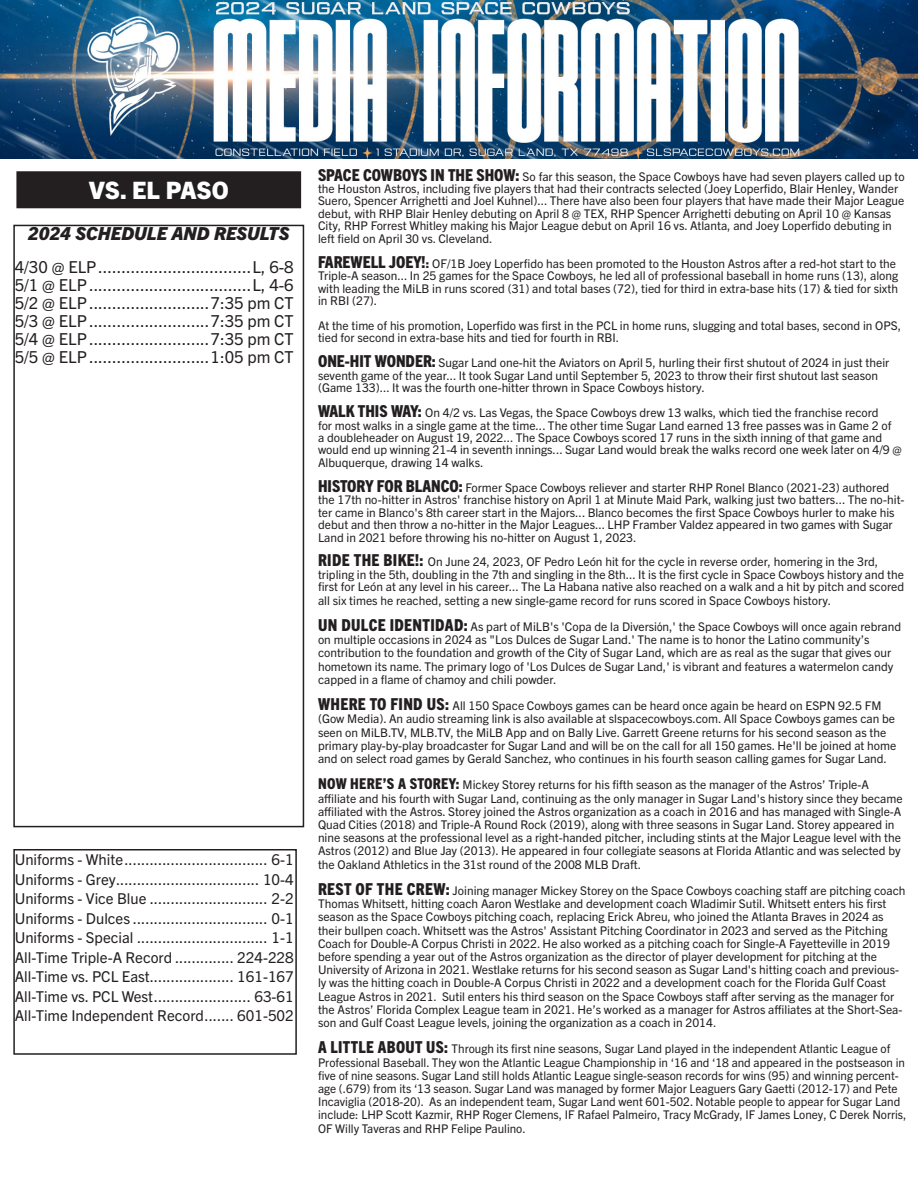
<style>
.page{position:relative;width:918px;height:1188px;background:#fff}
.page>*{position:absolute;margin:0;border:0;box-sizing:border-box;transform-origin:0 0}
.t1{font:800 24px "Trade Gothic Next LT Pro";letter-spacing:-.005em;color:#fff}
.t2{font:italic 800 18px "Trade Gothic Next LT Pro";color:#231f20}
.t3{font:16.5px "Trade Gothic Next LT Pro";color:#231f20}
.t4{font:15px "Trade Gothic Next LT Pro";color:#231f20}
.t5{font:12px/13.2px "Trade Gothic Next LT Pro";color:#231f20}
.s1{font-weight:800;font-stretch:condensed;font-size:16.5px}
.s2{font-weight:800}
.s3{font-family:"Arial Narrow"}
.s4{font-weight:800;font-stretch:condensed;font-size:15px}
</style>
<div class="page">
<div style="left:13px;top:849px;width:284px;height:206px;border:2px solid #231f20"></div>
<img style="left:0;top:0;width:918px;height:158px">
<div style="left:17px;top:172px;width:283px;height:36px;background:#231f20"></div>
<div style="left:16px;top:171px;width:285px;height:37px;border:2px solid #231f20"></div>
<div style="left:13px;top:225px;width:291px;height:602px;border:2px solid #231f20"></div>
<p class="t1" style="left:89px;top:173px;width:141px">VS. EL PASO</p>
<p class="t2" style="left:28px;top:221px;width:263px">2024 SCHEDULE AND RESULTS</p>
<p class="t3" style="left:15px;top:256px;width:280px">4/30 @ ELP.................................L, 6-8</p>
<p class="t3" style="left:15px;top:274px;width:280px">5/1 @ ELP...................................L, 4-6</p>
<p class="t3" style="left:15px;top:292px;width:280px">5/2 @ ELP..........................7:35 pm CT</p>
<p class="t3" style="left:15px;top:310px;width:280px">5/3 @ ELP..........................7:35 pm CT</p>
<p class="t3" style="left:15px;top:328px;width:280px">5/4 @ ELP..........................7:35 pm CT</p>
<p class="t3" style="left:15px;top:346px;width:280px">5/5 @ ELP..........................1:05 pm CT</p>
<p class="t4" style="left:15px;top:849px;width:281px">Uniforms - White.................................. 6-1</p>
<p class="t4" style="left:15px;top:869px;width:281px">Uniforms - Grey.................................. 10-4</p>
<p class="t4" style="left:15px;top:888px;width:281px">Uniforms - Vice Blue ............................ 2-2</p>
<p class="t4" style="left:15px;top:908px;width:281px">Uniforms - Dulces ................................ 0-1</p>
<p class="t4" style="left:15px;top:927px;width:281px">Uniforms - Special ............................... 1-1</p>
<p class="t4" style="left:15px;top:947px;width:281px">All-Time Triple-A Record .............. 224-228</p>
<p class="t4" style="left:15px;top:966px;width:281px">All-Time vs. PCL East.................... 161-167</p>
<p class="t4" style="left:15px;top:986px;width:281px">All-Time vs. PCL West....................... 63-61</p>
<p class="t4" style="left:15px;top:1005px;width:281px">All-Time Independent Record....... 601-502</p>
<p class="t5" style="left:318px;top:169px;width:588px;line-height:12.5px"><span class="s1">SPACE COWBOYS IN THE SHOW:</span> So far this season, the Space Cowboys have had seven players called up to the Houston Astros, including five players that had their contracts selected (Joey Loperfido, Blair Henley, Wander Suero, Spencer Arrighetti and Joel Kuhnel)... There have also been four players that have made their Major League debut, with RHP Blair Henley debuting on April 8 @ TEX, RHP Spencer Arrighetti debuting on April 10 @ Kansas City, RHP Forrest Whitley making his Major League debut on April 16 vs. Atlanta, and Joey Loperfido debuting in left field on April 30 vs. Cleveland.</p>
<p class="t5" style="left:318px;top:256px;width:582px;line-height:12.5px"><span class="s1">FAREWELL JOEY!</span><span class="s2">:</span> OF/1B Joey Loperfido has been promoted to the Houston Astros after a red-hot start to the Triple-A season... In 25 games for the Space Cowboys, he led all of professional baseball in home runs (13), along with leading the MiLB in runs scored (31) and total bases (72), tied for third in extra-base hits (17) &amp; tied for sixth in RBI (27).</p>
<p class="t5" style="left:318px;top:319px;width:585px;line-height:12.5px">At the time of his promotion, Loperfido was first in the PCL in home runs, slugging and total bases, second in OPS, tied for second in extra-base hits and tied for fourth in RBI.</p>
<p class="t5" style="left:318px;top:356px;width:573px;line-height:12.5px"><span class="s1">ONE-HIT WONDER:</span> Sugar Land one-hit the Aviators on April 5, hurling their first shutout of 2024 in just their seventh game of the year... It took Sugar Land until September 5, 2023 to throw their first shutout last season (Game 133)... It was the fourth one-hitter thrown in Space Cowboys history.</p>
<p class="t5" style="left:318px;top:406px;width:585px;line-height:12.5px"><span class="s1">WALK THIS WAY:</span> On 4/2 vs. Las Vegas, the Space Cowboys drew 13 walks, which tied the franchise record<br>for most walks in a single game at the time... The other time Sugar Land earned 13 free passes was in Game 2 of<br>a doubleheader on August 19, 2022... The Space Cowboys scored 17 runs in the sixth inning of that game and would end up winning 21-4 in seventh innings... Sugar Land would break the walks record one week later on 4/9 @ Albuquerque, drawing 14 walks.</p>
<p class="t5" style="left:318px;top:480px;width:588px;line-height:12.5px"><span class="s1">HISTORY FOR BLANCO:</span> Former Space Cowboys reliever and starter RHP Ronel Blanco (2021-23) authored the 17th no-hitter in Astros' franchise history on April 1 at Minute Maid Park, walking just two batters... The no-hit&shy;ter came in Blanco's 8th career start in the Majors... Blanco becomes the first Space Cowboys hurler to make his debut and then throw a no-hitter in the Major Leagues... LHP Framber Valdez appeared in two games with Sugar Land in 2021 before throwing his no-hitter on August 1, 2023.</p>
<p class="t5" style="left:318px;top:555px;width:588px;line-height:12.8px"><span class="s1">RIDE THE BIKE!:</span> On June 24, 2023, OF Pedro León hit for the cycle in reverse order, homering in the 3rd, tripling in the 5th, doubling in the 7th and singling in the 8th... It is the first cycle in Space Cowboys history and the first for León at any level in his career... The La Habana native also reached on a walk and a hit by pitch and scored all six times he reached, setting a new single-game record for runs scored in Space Cowboys history.</p>
<p class="t5" style="left:318px;top:619px;width:585px"><span class="s1">UN DULCE IDENTIDAD:</span> As part of MiLB's 'Copa de la Diversi<span class="s3">ó</span>n,' the Space Cowboys will once again rebrand on multiple occasions in 2024 as "Los Dulces de Sugar Land.' The name is to honor the Latino community’s contribution to the foundation and growth of the City of Sugar Land, which are as real as the sugar that gives our hometown its name. The primary logo of 'Los Dulces de Sugar Land,' is vibrant and features a watermelon candy capped in a flame of chamoy and chili powder.</p>
<p class="t5" style="left:318px;top:698px;width:580px"><span class="s1">WHERE TO FIND US:</span> All 150 Space Cowboys games can be heard once again be heard on ESPN 92.5 FM (Gow Media). An audio streaming link is also available at slspacecowboys.com. All Space Cowboys games can be seen on MiLB.TV, MLB.TV, the MiLB App and on Bally Live. Garrett Greene returns for his second season as the primary play-by-play broadcaster for Sugar Land and will be on the call for all 150 games. He'll be joined at home and on select road games by Gerald Sanchez, who continues in his fourth season calling games for Sugar Land.</p>
<p class="t5" style="left:318px;top:778px;width:586px"><span class="s4">NOW HERE’S A STOREY:</span> Mickey Storey returns for his fifth season as the manager of the Astros’ Triple-A affiliate and his fourth with Sugar Land, continuing as the only manager in Sugar Land's history since they became affiliated with the Astros. Storey joined the Astros organization as a coach in 2016 and has managed with Single-A Quad Cities (2018) and Triple-A Round Rock (2019), along with three seasons in Sugar Land. Storey appeared in nine seasons at the professional level as a right-handed pitcher, including stints at the Major League level with the Astros (2012) and Blue Jay (2013). He appeared in four collegiate seasons at Florida Atlantic and was selected by the Oakland Athletics in the 31st round of the 2008 MLB Draft.</p>
<p class="t5" style="left:318px;top:883px;width:589px"><span class="s1">REST OF THE CREW:</span> Joining manager Mickey Storey on the Space Cowboys coaching staff are pitching coach Thomas Whitsett, hitting coach Aaron Westlake and development coach Wladimir Sutil. Whitsett enters his first season as the Space Cowboys pitching coach, replacing Erick Abreu, who joined the Atlanta Braves in 2024 as their bullpen coach. Whitsett was the Astros' Assistant Pitching Coordinator in 2023 and served as the Pitching Coach for Double-A Corpus Christi in 2022. He also worked as a pitching coach for Single-A Fayetteville in 2019 before spending a year out of the Astros organization as the director of player development for pitching at the University of Arizona in 2021. Westlake returns for his second season as Sugar Land's hitting coach and previous&shy;ly was the hitting coach in Double-A Corpus Christi in 2022 and a development coach for the Florida Gulf Coast League Astros in 2021. Sutil enters his third season on the Space Cowboys staff after serving as the manager for the Astros’ Florida Complex League team in 2021. He’s worked as a manager for Astros affiliates at the Short-Sea&shy;son and Gulf Coast League levels, joining the organization as a coach in 2014.</p>
<p class="t5" style="left:318px;top:1042px;width:590px"><span class="s1">A LITTLE ABOUT US:</span> Through its first nine seasons, Sugar Land played in the independent Atlantic League of Professional Baseball. They won the Atlantic League Championship in ‘16 and ‘18 and appeared in the postseason in five of nine seasons. Sugar Land still holds Atlantic League single-season records for wins (95) and winning percent&shy;age (.679) from its ‘13 season. Sugar Land was managed by former Major Leaguers Gary Gaetti (2012-17) and Pete Incaviglia (2018-20). As an independent team, Sugar Land went 601-502. Notable people to appear for Sugar Land include: LHP Scott Kazmir, RHP Roger Clemens, IF Rafael Palmeiro, Tracy McGrady, IF James Loney, C Derek Norris, OF Willy Taveras and RHP Felipe Paulino.</p>
</div>
